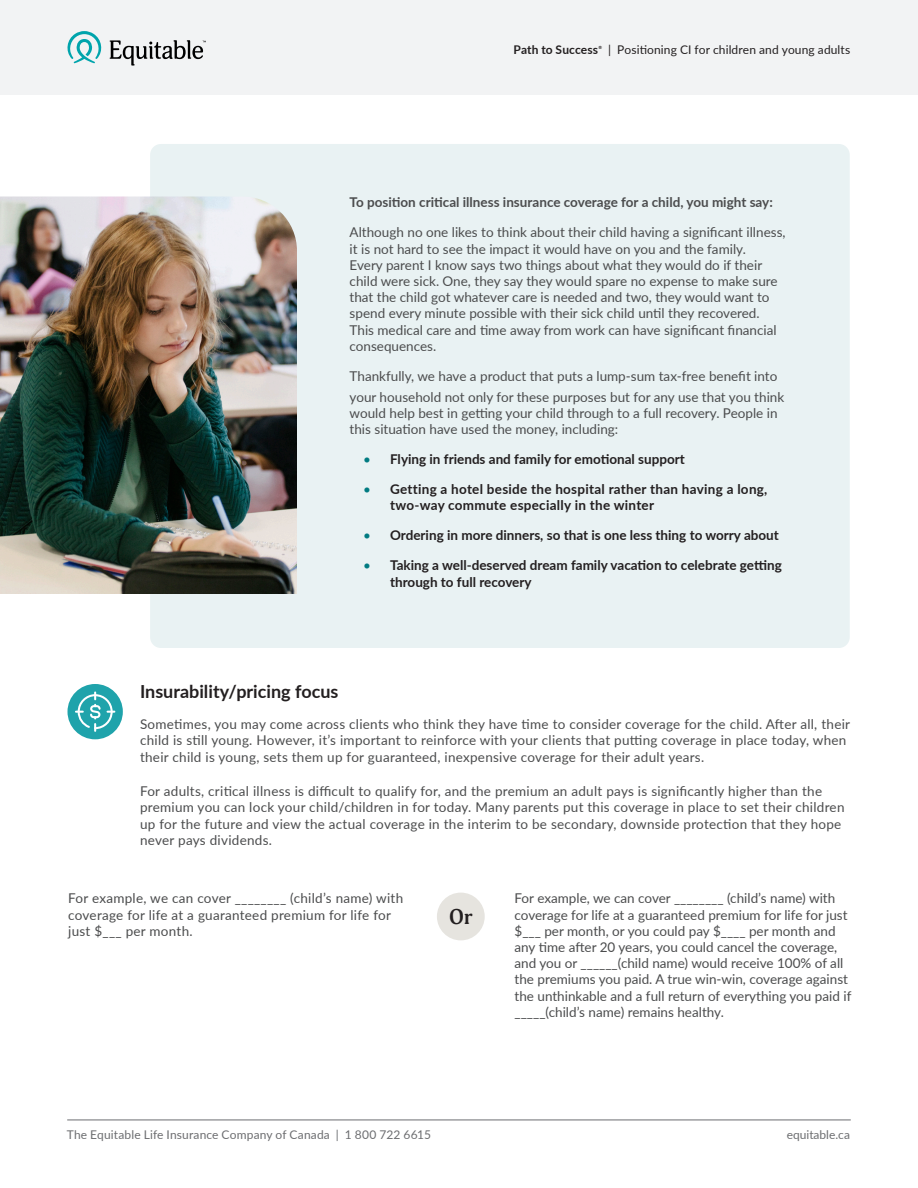
<style>
.page{position:relative;width:918px;height:1188px;background:#fff}
.page>*{position:absolute;margin:0;border:0;box-sizing:border-box;transform-origin:0 0}
.t1{font:700 21px "Adonis";color:#231f20}
.t2{font:700 18px "Lato";color:#231f20}
.t3{font:13.5px/16.2px "Lato";color:#4b4c4d}
.t4{font:13.5px/16.2px "Lato";letter-spacing:.02em;color:#4b4c4d}
.t5{font:700 13.5px/16.2px "Lato";color:#231f20}
.t6{font:700 13.5px/16.2px "Lato";letter-spacing:.02em;color:#231f20}
.t7{font:700 13.5px "Lato";color:#4b4c4d}
.t8{font:12px "Lato";letter-spacing:.01em;color:#6c6d70}
.t9{font:12px "Lato";letter-spacing:.01em;color:#231f20}
.t10{font:700 12px "Lato";letter-spacing:.01em;color:#231f20}
.t11{font:700 4.35px "Lato";color:#231f20}
.s1{font-weight:400;color:#007b81}
</style>
<div class="page">
<div style="left:0;top:0;width:918px;height:94px;background:#f2f3f4"></div>
<svg style="left:68px;top:31px;width:34px;height:32px"></svg>
<svg style="left:110px;top:40px;width:96px;height:26px"></svg>
<hr style="left:67px;top:1120px;width:784px;height:1px;background:#6c6d70">
<div style="left:150px;top:144px;width:700px;height:504px;background:#e9f2f3;border-radius:11px"></div>
<img style="left:0;top:196px;width:297px;height:398px">
<div style="left:68px;top:684px;width:55px;height:55px;background:#1fa3ab;border-radius:50%"></div>
<div style="left:437px;top:893px;width:48px;height:47px;background:#e6e4df;border-radius:50%"></div>
<svg style="left:76px;top:692px;width:38px;height:39px"></svg>
<p class="t10" style="left:513px;top:41px;width:86px">Path to Success</p>
<p class="t11" style="left:599px;top:44px;width:5px">®</p>
<p class="t9" style="left:608px;top:41px;width:244px">| Positioning CI for children and young adults</p>
<p class="t7" style="left:350px;top:193px;width:425px">To position critical illness insurance coverage for a child, you might say:</p>
<p class="t3" style="left:350px;top:224px;width:437px">Although no one likes to think about their child having a significant illness, it is not hard to see the impact it would have on you and the family.<br>Every parent I know says two things about what they would do if their child were sick. One, they say they would spare no expense to make sure that the child got whatever care is needed and two, they would want to spend every minute possible with their sick child until they recovered.<br>This medical care and time away from work can have significant financial consequences.</p>
<p class="t3" style="left:350px;top:365px;width:436px;line-height:21px">Thankfully, we have a product that puts a lump-sum tax-free benefit into your household not only for these purposes but for any use that you think</p>
<p class="t3" style="left:350px;top:404px;width:430px">would help best in getting your child through to a full recovery. People in this situation have used the money, including:</p>
<p class="t5" style="left:363px;top:451px;width:323px"><span class="s1">•</span> Flying in friends and family for emotional support</p>
<p class="t6" style="left:390px;top:481px;width:379px;text-indent:-27px"><span class="s1">•</span> Getting a hotel beside the hospital rather than having a long, two-way commute especially in the winter</p>
<p class="t5" style="left:363px;top:527px;width:417px"><span class="s1">•</span> Ordering in more dinners, so that is one less thing to worry about</p>
<p class="t5" style="left:390px;top:557px;width:393px;text-indent:-27px"><span class="s1">•</span> Taking a well-deserved dream family vacation to celebrate getting through to full recovery</p>
<h2 class="t2" style="left:140px;top:679px;width:200px">Insurability/pricing focus</h2>
<p class="t4" style="left:140px;top:716px;width:712px">Sometimes, you may come across clients who think they have time to consider coverage for the child. After all, their child is still young. However, it’s important to reinforce with your clients that putting coverage in place today, when their child is young, sets them up for guaranteed, inexpensive coverage for their adult years.</p>
<p class="t4" style="left:140px;top:783px;width:706px">For adults, critical illness is difficult to qualify for, and the premium an adult pays is significantly higher than the premium you can lock your child/children in for today. Many parents put this coverage in place to set their children up for the future and view the actual coverage in the interim to be secondary, downside protection that they hope never pays dividends.</p>
<p class="t4" style="left:68px;top:890px;width:337px">For example, we can cover ________ (child’s name) with coverage for life at a guaranteed premium for life for just $___ per month.</p>
<h1 class="t1" style="left:449px;top:904px;width:25px">Or</h1>
<p class="t3" style="left:515px;top:890px;width:338px">For example, we can cover ________ (child’s name) with coverage for life at a guaranteed premium for life for just $___ per month, or you could pay $____ per month and any time after 20 years, you could cancel the coverage, and you or ______(child name) would receive 100% of all the premiums you paid. A true win-win, coverage against the unthinkable and a full return of everything you paid if _____(child’s name) remains healthy.</p>
<p class="t8" style="left:67px;top:1126px;width:366px">The Equitable Life Insurance Company of Canada | 1 800 722 6615</p>
<p class="t8" style="left:787px;top:1126px;width:65px">equitable.ca</p>
</div>
